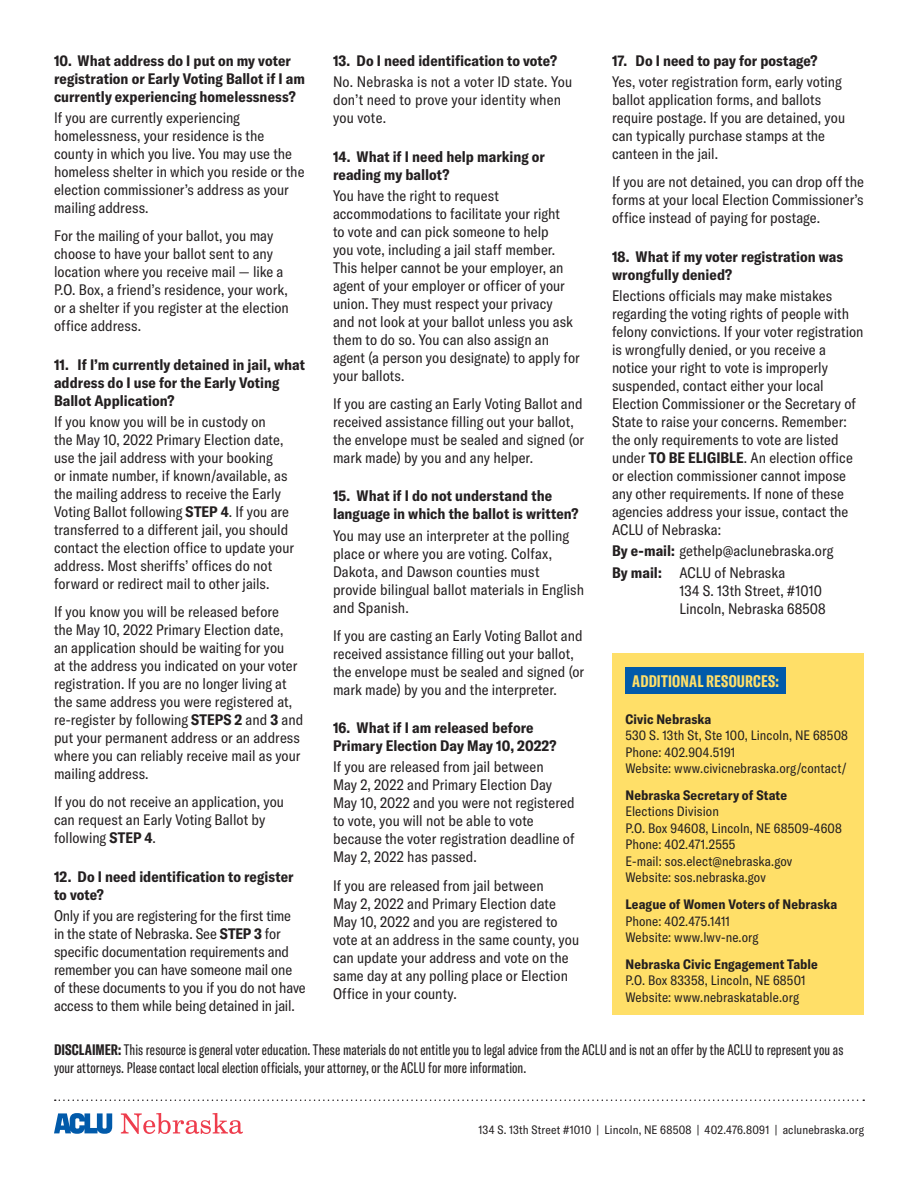
<style>
.page{position:relative;width:918px;height:1188px;background:#fff}
.page>*{position:absolute;margin:0;border:0;box-sizing:border-box;transform-origin:0 0}
.t1{font:700 extra-condensed 16.5px "GT America";letter-spacing:.01em;color:#ffdf68}
.t2{font:condensed 15px/18px "GT America";color:#231f20}
.t3{font:700 condensed 15px/18px "GT America";letter-spacing:.005em;color:#231f20}
.t4{font:extra-condensed 15px/18px "GT America";letter-spacing:.005em;color:#231f20}
.t5{font:condensed 13.5px/16.5px "GT America";letter-spacing:.01em;color:#231f20}
.t6{font:700 condensed 13.5px "GT America";letter-spacing:.005em;color:#231f20}
.t7{font:condensed 12px "GT America";letter-spacing:.015em;color:#231f20}
.s1{font-weight:700}
</style>
<div class="page">
<svg style="left:121px;top:1113px;width:122px;height:21px"></svg>
<svg style="left:54px;top:1113px;width:58px;height:21px"></svg>
<svg style="left:55px;top:1100px;width:809px;height:1px"></svg>
<div style="left:612px;top:654px;width:252px;height:361px;background:#ffdf68"></div>
<div style="left:625px;top:667px;width:161px;height:27px;background:#015aaa"></div>
<p class="t3" style="left:54px;top:52px;width:253px">10. What address do I put on my voter registration or Early Voting Ballot if I am currently experiencing homelessness?</p>
<p class="t2" style="left:54px;top:109px;width:252px">If you are currently experiencing homelessness, your residence is the county in which you live. You may use the homeless shelter in which you reside or the election commissioner’s address as your mailing address.</p>
<p class="t2" style="left:54px;top:227px;width:236px">For the mailing of your ballot, you may choose to have your ballot sent to any location where you receive mail — like a P.O. Box, a friend’s residence, your work, or a shelter if you register at the election office address.</p>
<p class="t3" style="left:54px;top:355px;width:253px">11. If I’m currently detained in jail, what address do I use for the Early Voting<br>Ballot Application?</p>
<p class="t2" style="left:54px;top:413px;width:242px">If you know you will be in custody on<br>the May 10, 2022 Primary Election date, use the jail address with your booking<br>or inmate number, if known/available, as the mailing address to receive the Early Voting Ballot following <span class="s1">STEP 4</span>. If you are transferred to a different jail, you should contact the election office to update your address. Most sheriffs’ offices do not forward or redirect mail to other jails.</p>
<p class="t2" style="left:54px;top:603px;width:251px">If you know you will be released before<br>the May 10, 2022 Primary Election date,<br>an application should be waiting for you<br>at the address you indicated on your voter registration. If you are no longer living at the same address you were registered at, re-register by following <span class="s1">STEPS 2</span> and <span class="s1">3</span> and put your permanent address or an address where you can reliably receive mail as your mailing address.</p>
<p class="t2" style="left:54px;top:793px;width:232px">If you do not receive an application, you can request an Early Voting Ballot by following <span class="s1">STEP 4</span>.</p>
<p class="t3" style="left:54px;top:867px;width:241px">12. Do I need identification to register to vote?</p>
<p class="t2" style="left:54px;top:907px;width:253px">Only if you are registering for the first time<br>in the state of Nebraska. See <span class="s1">STEP 3</span> for specific documentation requirements and remember you can have someone mail one of these documents to you if you do not have access to them while being detained in jail.</p>
<p class="t3" style="left:333px;top:52px;width:226px">13. Do I need identification to vote?</p>
<p class="t2" style="left:333px;top:73px;width:241px">No. Nebraska is not a voter ID state. You don’t need to prove your identity when you vote.</p>
<p class="t3" style="left:333px;top:147px;width:213px">14. What if I need help marking or reading my ballot?</p>
<p class="t2" style="left:333px;top:187px;width:248px">You have the right to request accommodations to facilitate your right<br>to vote and can pick someone to help<br>you vote, including a jail staff member.<br>This helper cannot be your employer, an agent of your employer or officer of your union. They must respect your privacy<br>and not look at your ballot unless you ask them to do so. You can also assign an agent (a person you designate) to apply for your ballots.</p>
<p class="t2" style="left:333px;top:395px;width:253px">If you are casting an Early Voting Ballot and received assistance filling out your ballot, the envelope must be sealed and signed (or mark made) by you and any helper.</p>
<p class="t3" style="left:333px;top:487px;width:247px">15. What if I do not understand the language in which the ballot is written?</p>
<p class="t2" style="left:333px;top:526px;width:253px">You may use an interpreter at the polling place or where you are voting. Colfax, Dakota, and Dawson counties must provide bilingual ballot materials in English and Spanish.</p>
<p class="t2" style="left:333px;top:627px;width:253px">If you are casting an Early Voting Ballot and received assistance filling out your ballot, the envelope must be sealed and signed (or mark made) by you and the interpreter.</p>
<p class="t3" style="left:333px;top:719px;width:225px">16. What if I am released before<br>Primary Election Day May 10, 2022?</p>
<p class="t2" style="left:333px;top:758px;width:243px">If you are released from jail between<br>May 2, 2022 and Primary Election Day May 10, 2022 and you were not registered to vote, you will not be able to vote because the voter registration deadline of May 2, 2022 has passed.</p>
<p class="t2" style="left:333px;top:876px;width:248px">If you are released from jail between<br>May 2, 2022 and Primary Election date May 10, 2022 and you are registered to vote at an address in the same county, you can update your address and vote on the same day at any polling place or Election Office in your county.</p>
<p class="t3" style="left:612px;top:51px;width:207px">17. Do I need to pay for postage?</p>
<p class="t2" style="left:612px;top:73px;width:235px">Yes, voter registration form, early voting ballot application forms, and ballots require postage. If you are detained, you can typically purchase stamps at the canteen in the jail.</p>
<p class="t2" style="left:612px;top:173px;width:253px;text-align:justify">If you are not detained, you can drop off the forms at your local Election Commissioner’s office instead of paying for postage.</p>
<p class="t3" style="left:612px;top:247px;width:233px">18. What if my voter registration was wrongfully denied?</p>
<p class="t2" style="left:612px;top:287px;width:253px">Elections officials may make mistakes regarding the voting rights of people with felony convictions. If your voter registration is wrongfully denied, or you receive a notice your right to vote is improperly suspended, contact either your local Election Commissioner or the Secretary of State to raise your concerns. Remember: the only requirements to vote are listed under <span class="s1">TO BE ELIGIBLE</span>. An election office or election commissioner cannot impose any other requirements. If none of these agencies address your issue, contact the ACLU of Nebraska:</p>
<p class="t2" style="left:612px;top:541px;width:223px;line-height:21.3px"><span class="s1">By e-mail:</span> gethelp@aclunebraska.org<br><span class="s1">By mail:</span> ACLU of Nebraska</p>
<p class="t2" style="left:680px;top:582px;width:148px">134 S. 13th Street, #1010<br>Lincoln, Nebraska 68508</p>
<p class="t1" style="left:632px;top:671px;width:148px">ADDITIONAL RESOURCES:</p>
<p class="t6" style="left:625px;top:711px;width:87px">Civic Nebraska</p>
<p class="t5" style="left:625px;top:727px;width:224px">530 S. 13th St, Ste 100, Lincoln, NE 68508<br>Phone: 402.904.5191<br>Website: www.civicnebraska.org/contact/</p>
<p class="t6" style="left:625px;top:787px;width:163px">Nebraska Secretary of State</p>
<p class="t5" style="left:625px;top:803px;width:218px">Elections Division<br>P.O. Box 94608, Lincoln, NE 68509-4608<br>Phone: 402.471.2555<br>E-mail: sos.elect@nebraska.gov<br>Website: sos.nebraska.gov</p>
<p class="t6" style="left:625px;top:896px;width:213px">League of Women Voters of Nebraska</p>
<p class="t5" style="left:625px;top:913px;width:134px">Phone: 402.475.1411<br>Website: www.lwv-ne.org</p>
<p class="t6" style="left:625px;top:956px;width:194px">Nebraska Civic Engagement Table</p>
<p class="t5" style="left:625px;top:972px;width:182px">P.O. Box 83358, Lincoln, NE 68501<br>Website: www.nebraskatable.org</p>
<p class="t4" style="left:54px;top:1041px;width:791px"><span class="s1">DISCLAIMER:</span> This resource is general voter education. These materials do not entitle you to legal advice from the ACLU and is not an offer by the ACLU to represent you as your attorneys. Please contact local election officials, your attorney, or the ACLU for more information.</p>
<p class="t7" style="left:479px;top:1123px;width:387px">134 S. 13th Street #1010 | Lincoln, NE 68508 | 402.476.8091 | aclunebraska.org</p>
</div>
